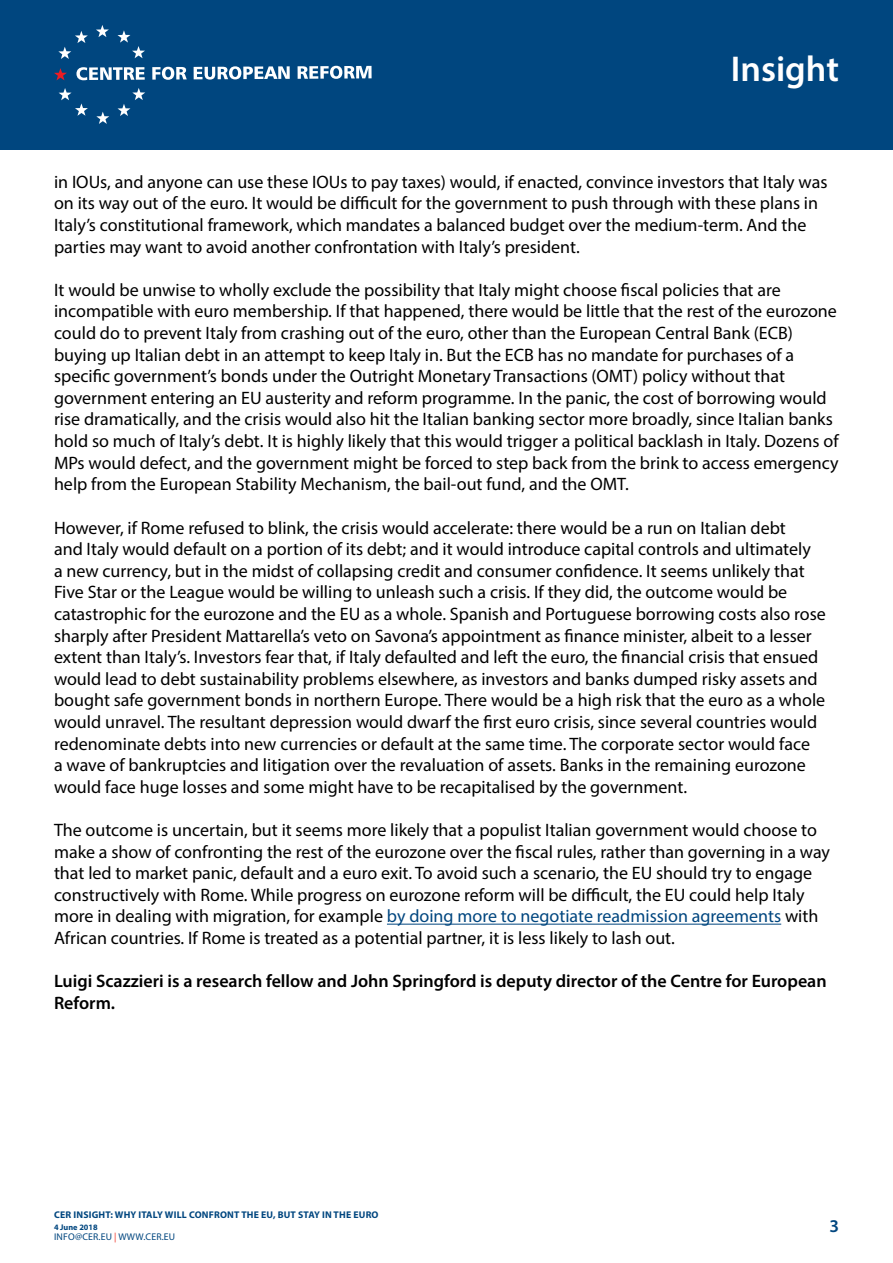
<style>
.page{position:relative;width:893px;height:1263px;background:#fff}
.page>*{position:absolute;margin:0;border:0;box-sizing:border-box;transform-origin:0 0}
.t1{font:600 36px "Myriad Pro";color:#fff}
.t2{font:18px/21.6px "Myriad Pro";color:#000}
.t3{font:600 18px/21.6px "Myriad Pro";color:#000}
.t4{font:600 18px "Myriad Pro";color:#00467f}
.t5{font:700 9.75px "Myriad Pro";letter-spacing:.02em;color:#00467f}
.t6{font:9.75px "Myriad Pro";letter-spacing:.02em;color:#00467f}
.t7{font:700 8.25px "Myriad Pro";color:#00467f}
.s1{color:#00467f}
.s2{color:#ee3124}
</style>
<div class="page">
<div style="left:0;top:0;width:893px;height:150px;background:#00467f"></div>
<hr style="left:387px;top:924px;width:394px;height:1px;background:#00467f">
<svg style="left:96px;top:25px;width:13px;height:12px"></svg>
<svg style="left:118px;top:30px;width:27px;height:28px"></svg>
<svg style="left:118px;top:88px;width:27px;height:28px"></svg>
<svg style="left:96px;top:112px;width:13px;height:12px"></svg>
<svg style="left:59px;top:88px;width:29px;height:28px"></svg>
<svg style="left:58px;top:31px;width:30px;height:28px"></svg>
<svg style="left:54px;top:68px;width:13px;height:12px"></svg>
<svg style="left:76px;top:67px;width:69px;height:13px"></svg>
<svg style="left:152px;top:67px;width:35px;height:13px"></svg>
<svg style="left:194px;top:66px;width:96px;height:14px"></svg>
<svg style="left:298px;top:66px;width:74px;height:13px"></svg>
<h1 class="t1" style="left:731px;top:46px;width:110px">Insight</h1>
<p class="t2" style="left:54px;top:171px;width:775px">in IOUs, and anyone can use these IOUs to pay taxes) would, if enacted, convince investors that Italy was on its way out of the euro. It would be difficult for the government to push through with these plans in Italy’s constitutional framework, which mandates a balanced budget over the medium-term. And the parties may want to avoid another confrontation with Italy’s president.</p>
<p class="t2" style="left:54px;top:279px;width:786px">It would be unwise to wholly exclude the possibility that Italy might choose fiscal policies that are incompatible with euro membership. If that happened, there would be little that the rest of the eurozone could do to prevent Italy from crashing out of the euro, other than the European Central Bank (ECB) buying up Italian debt in an attempt to keep Italy in. But the ECB has no mandate for purchases of a specific government’s bonds under the Outright Monetary Transactions (OMT) policy without that government entering an EU austerity and reform programme. In the panic, the cost of borrowing would rise dramatically, and the crisis would also hit the Italian banking sector more broadly, since Italian banks hold so much of Italy’s debt. It is highly likely that this would trigger a political backlash in Italy. Dozens of MPs would defect, and the government might be forced to step back from the brink to access emergency help from the European Stability Mechanism, the bail-out fund, and the OMT.</p>
<p class="t2" style="left:54px;top:516px;width:773px">However, if Rome refused to blink, the crisis would accelerate: there would be a run on Italian debt<br>and Italy would default on a portion of its debt; and it would introduce capital controls and ultimately<br>a new currency, but in the midst of collapsing credit and consumer confidence. It seems unlikely that Five Star or the League would be willing to unleash such a crisis. If they did, the outcome would be catastrophic for the eurozone and the EU as a whole. Spanish and Portuguese borrowing costs also rose sharply after President Mattarella’s veto on Savona’s appointment as finance minister, albeit to a lesser extent than Italy’s. Investors fear that, if Italy defaulted and left the euro, the financial crisis that ensued would lead to debt sustainability problems elsewhere, as investors and banks dumped risky assets and bought safe government bonds in northern Europe. There would be a high risk that the euro as a whole would unravel. The resultant depression would dwarf the first euro crisis, since several countries would redenominate debts into new currencies or default at the same time. The corporate sector would face<br>a wave of bankruptcies and litigation over the revaluation of assets. Banks in the remaining eurozone would face huge losses and some might have to be recapitalised by the government.</p>
<p class="t2" style="left:54px;top:819px;width:777px">The outcome is uncertain, but it seems more likely that a populist Italian government would choose to make a show of confronting the rest of the eurozone over the fiscal rules, rather than governing in a way that led to market panic, default and a euro exit. To avoid such a scenario, the EU should try to engage constructively with Rome. While progress on eurozone reform will be difficult, the EU could help Italy more in dealing with migration, for example <span class="s1">by doing more to negotiate readmission agreements</span> with African countries. If Rome is treated as a potential partner, it is less likely to lash out.</p>
<p class="t3" style="left:54px;top:970px;width:774px">Luigi Scazzieri is a research fellow and John Springford is deputy director of the Centre for European<br>Reform.</p>
<p class="t5" style="left:54px;top:1208px;width:194px">CER INSIGHT: WHY ITALY WI LL CONFRONT THE</p>
<p class="t5" style="left:261px;top:1208px;width:80px">EU, BUT STAY IN THE</p>
<p class="t5" style="left:353px;top:1208px;width:7px">EUR</p>
<p class="t5" style="left:372px;top:1208px;width:8px">O</p>
<p class="t7" style="left:54px;top:1222px;width:45px">4 JUNE 2018</p>
<p class="t6" style="left:54px;top:1231px;width:123px">info@cer.EU <span class="s2">|</span> WWW.CER.EU</p>
<p class="t4" style="left:829px;top:1215px;width:11px">3</p>
</div>
